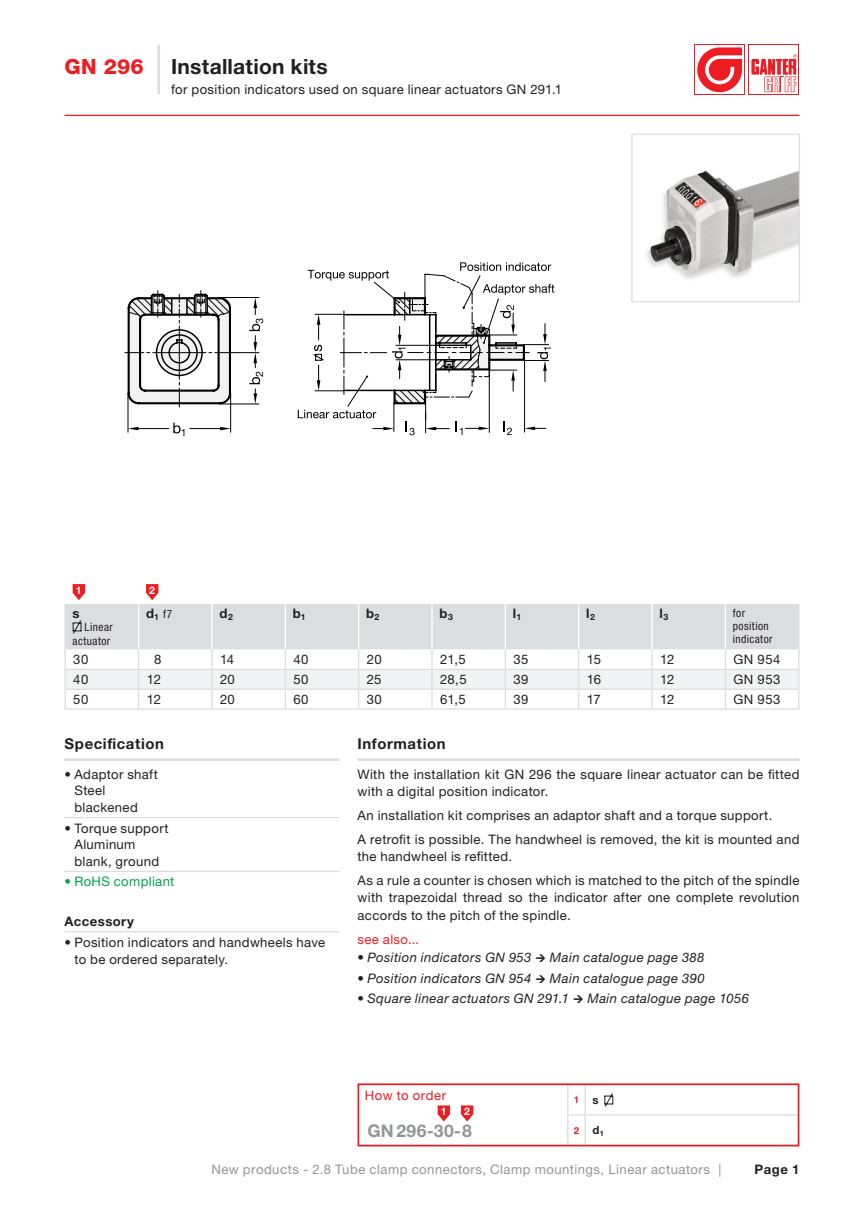
<style>
.page{position:relative;width:864px;height:1211px;background:#fff}
.page>*{position:absolute;margin:0;border:0;box-sizing:border-box;transform-origin:0 0}
.Produktname{font:700 21px "Helvetica Neue LTW1 G";letter-spacing:.01em;color:#231f20}
.Norm-Nummer{font:800 21px "Helvetica Neue LT Pro";color:#ee1d23}
.Norm-Nummer-2{font:700 17.5px "Helvetica Neue LTW1 G";letter-spacing:.03em;color:#939598}
.Ausführung_Kopf{font:700 14.88px "Helvetica Neue LTW1 G";letter-spacing:.04em;color:#231f20}
.Hinweis_Kopf{font:700 14.88px "Helvetica Neue LTW1 G";letter-spacing:.04em;color:#231f20}
.Hinweis_Text{font:13.12px/17.5px "Helvetica Neue LTW1 G";letter-spacing:.025em;color:#231f20}
.PunktAufzaehlung_ohn{font:italic 13.12px "Helvetica Neue LTW1 G";letter-spacing:.03em;color:#231f20}
.Tabelle_Inhalt{font:13.12px "Helvetica Neue LTW1 G";letter-spacing:.03em;color:#231f20}
.Kapitelname{font:13.12px "Helvetica Neue LTW1 G";letter-spacing:.035em;color:#939598}
.PunktAufzaehlung_mit{font:13.12px/16.6px "Helvetica Neue LTW1 G";letter-spacing:.025em;color:#231f20}
.PunktAufzaehlung_ohn-2{font:13.12px/16.6px "Helvetica Neue LTW1 G";letter-spacing:.025em;color:#231f20}
.Produktname-Unterzei{font:13.12px "Helvetica Neue LTW1 G";letter-spacing:.025em;color:#231f20}
.Tabelle_Kopf{font:700 13.12px "Helvetica Neue LTW1 G";color:#231f20}
.PunktAufzaehlung_ohn-3{font:13.12px "Helvetica Neue LTW1 G";letter-spacing:.025em;color:#00a54f}
.Hinweis_Siehe_Auch{font:13.12px "Helvetica Neue LTW1 G";letter-spacing:.03em;color:#ee1d23}
.Bestellbeispiel{font:13.12px "Helvetica Neue LTW1 G";letter-spacing:.035em;color:#ee1d23}
.Zubehör__Sonderausfü{font:700 13.12px "Helvetica Neue LTW1 G";letter-spacing:.035em;color:#231f20}
.Seitenzahl{font:700 13.12px "Helvetica Neue LTW1 G";color:#231f20}
.Tabelle_Kopf-2{font:condensed 11.38px/13.1px "Helvetica Neue LT Pro";letter-spacing:.035em;color:#231f20;text-align:right}
.Text_Tabelle{font:700 11.38px "Helvetica Neue LTW1 G";color:#231f20}
.t1{font:700 10.5px "Helvetica Neue LTW1 G";color:#fff}
.Rote_Ziffer{font:700 9.62px "Helvetica Neue LTW1 G";color:#ee1d23}
.s1{font-family:"Helvetica Neue LTW1 G";font-weight:700;font-stretch:normal;font-size:13.12px}
</style>
<div class="page">
<hr style="left:64px;top:115px;width:735px;height:1px;background:#ee1d23">
<svg style="left:694px;top:44px;width:50px;height:51px"></svg>
<div style="left:694px;top:45px;width:49px;height:49px;background:#fff"></div>
<svg style="left:697px;top:47px;width:44px;height:45px"></svg>
<div style="left:748px;top:44px;width:50px;height:51px;background:#ee1d23"></div>
<div style="left:749px;top:45px;width:49px;height:49px;background:#fff"></div>
<svg style="left:751px;top:54px;width:46px;height:38px"></svg>
<hr style="left:127px;top:393px;width:1px;height:39px;background:#000">
<svg style="left:128px;top:262px;width:426px;height:174px"></svg>
<svg style="left:126px;top:296px;width:399px;height:109px"></svg>
<hr style="left:64px;top:708px;width:74px;height:1px;background:#dcdddf">
<hr style="left:138px;top:708px;width:74px;height:1px;background:#dcdddf">
<hr style="left:212px;top:708px;width:73px;height:1px;background:#dcdddf">
<hr style="left:285px;top:708px;width:73px;height:1px;background:#dcdddf">
<hr style="left:358px;top:708px;width:74px;height:1px;background:#dcdddf">
<hr style="left:432px;top:708px;width:73px;height:1px;background:#dcdddf">
<hr style="left:505px;top:708px;width:73px;height:1px;background:#dcdddf">
<hr style="left:578px;top:708px;width:73px;height:1px;background:#dcdddf">
<hr style="left:651px;top:708px;width:74px;height:1px;background:#dcdddf">
<hr style="left:725px;top:708px;width:74px;height:1px;background:#dcdddf">
<svg style="left:64px;top:584px;width:735px;height:124px"></svg>
<hr style="left:357px;top:758px;width:442px;height:3px;background:#dcdddf">
<hr style="left:157px;top:45px;width:3px;height:29px;background:#dcdddf">
<hr style="left:157px;top:74px;width:3px;height:20px;background:#dcdddf">
<img style="left:647px;top:170px;width:150px;height:109px">
<div style="left:631px;top:134px;width:168px;height:168px;border:1px solid #dcdddf"></div>
<hr style="left:64px;top:816px;width:275px;height:2px;background:#dcdddf">
<hr style="left:64px;top:870px;width:275px;height:2px;background:#dcdddf">
<hr style="left:64px;top:758px;width:275px;height:3px;background:#dcdddf">
<hr style="left:64px;top:931px;width:275px;height:1px;background:#dcdddf">
<svg style="left:567px;top:1086px;width:18px;height:57px"></svg>
<hr style="left:585px;top:1114px;width:212px;height:1px;background:#dcdddf">
<div style="left:357px;top:1083px;width:442px;height:63px;border:2px solid #ee1d23"></div>
<svg style="left:437px;top:1105px;width:13px;height:16px"></svg>
<svg style="left:461px;top:1105px;width:12px;height:16px"></svg>
<svg style="left:604px;top:1093px;width:9px;height:13px"></svg>
<p class="Norm-Nummer" style="left:64px;top:54px;width:81px">GN 296</p>
<p class="Produktname" style="left:171px;top:54px;width:158px">Installation kits</p>
<p class="Produktname-Unterzei" style="left:171px;top:81px;width:392px">for position indicators used on square linear actuators GN 291.1</p>
<p class="t1" style="left:76px;top:584px;width:7px">1</p>
<p class="t1" style="left:149px;top:584px;width:7px">2</p>
<p class="Tabelle_Kopf" style="left:73px;top:605px;width:9px">s</p>
<p class="Tabelle_Kopf-2" style="left:73px;top:620px;width:42px">Linear actuator</p>
<p class="Tabelle_Kopf-2" style="left:146px;top:607px;width:28px"><span class="s1">d</span><sub>1</sub> f7</p>
<p class="Tabelle_Kopf" style="left:219px;top:605px;width:15px">d<sub>2</sub></p>
<p class="Tabelle_Kopf" style="left:292px;top:605px;width:14px">b<sub>1</sub></p>
<p class="Tabelle_Kopf" style="left:366px;top:605px;width:15px">b<sub>2</sub></p>
<p class="Tabelle_Kopf" style="left:439px;top:605px;width:15px">b<sub>3</sub></p>
<p class="Tabelle_Kopf" style="left:512px;top:605px;width:10px">l<sub>1</sub></p>
<p class="Tabelle_Kopf" style="left:586px;top:605px;width:10px">l<sub>2</sub></p>
<p class="Tabelle_Kopf" style="left:659px;top:605px;width:10px">l<sub>3</sub></p>
<p class="Tabelle_Kopf-2" style="left:732px;top:606px;width:41px;text-align:left">for position indicator</p>
<p class="Tabelle_Inhalt" style="left:73px;top:651px;width:17px">30</p>
<p class="Tabelle_Inhalt" style="left:154px;top:651px;width:9px">8</p>
<p class="Tabelle_Inhalt" style="left:220px;top:651px;width:16px">14</p>
<p class="Tabelle_Inhalt" style="left:293px;top:651px;width:17px">40</p>
<p class="Tabelle_Inhalt" style="left:366px;top:651px;width:16px">20</p>
<p class="Tabelle_Inhalt" style="left:440px;top:651px;width:27px">21,5</p>
<p class="Tabelle_Inhalt" style="left:513px;top:651px;width:17px">35</p>
<p class="Tabelle_Inhalt" style="left:586px;top:651px;width:16px">15</p>
<p class="Tabelle_Inhalt" style="left:660px;top:651px;width:16px">12</p>
<p class="Tabelle_Inhalt" style="left:733px;top:651px;width:48px">GN 954</p>
<p class="Tabelle_Inhalt" style="left:73px;top:671px;width:17px">40</p>
<p class="Tabelle_Inhalt" style="left:147px;top:671px;width:16px">12</p>
<p class="Tabelle_Inhalt" style="left:220px;top:671px;width:16px">20</p>
<p class="Tabelle_Inhalt" style="left:293px;top:671px;width:17px">50</p>
<p class="Tabelle_Inhalt" style="left:366px;top:671px;width:16px">25</p>
<p class="Tabelle_Inhalt" style="left:440px;top:671px;width:28px">28,5</p>
<p class="Tabelle_Inhalt" style="left:513px;top:671px;width:17px">39</p>
<p class="Tabelle_Inhalt" style="left:586px;top:671px;width:16px">16</p>
<p class="Tabelle_Inhalt" style="left:660px;top:671px;width:16px">12</p>
<p class="Tabelle_Inhalt" style="left:733px;top:671px;width:48px">GN 953</p>
<p class="Tabelle_Inhalt" style="left:73px;top:691px;width:17px">50</p>
<p class="Tabelle_Inhalt" style="left:147px;top:691px;width:16px">12</p>
<p class="Tabelle_Inhalt" style="left:220px;top:691px;width:16px">20</p>
<p class="Tabelle_Inhalt" style="left:293px;top:691px;width:17px">60</p>
<p class="Tabelle_Inhalt" style="left:366px;top:691px;width:17px">30</p>
<p class="Tabelle_Inhalt" style="left:440px;top:691px;width:27px">61,5</p>
<p class="Tabelle_Inhalt" style="left:513px;top:691px;width:17px">39</p>
<p class="Tabelle_Inhalt" style="left:586px;top:691px;width:16px">17</p>
<p class="Tabelle_Inhalt" style="left:660px;top:691px;width:16px">12</p>
<p class="Tabelle_Inhalt" style="left:733px;top:691px;width:48px">GN 953</p>
<p class="Ausführung_Kopf" style="left:64px;top:735px;width:101px">Specification</p>
<p class="PunktAufzaehlung_mit" style="left:74px;top:765px;width:85px;text-indent:-10px">• Adaptor shaft<br>Steel blackened</p>
<p class="PunktAufzaehlung_mit" style="left:74px;top:819px;width:96px;text-indent:-10px">• Torque support<br>Aluminum blank, ground</p>
<p class="PunktAufzaehlung_ohn-3" style="left:64px;top:873px;width:111px">• RoHS compliant</p>
<p class="Zubehör__Sonderausfü" style="left:64px;top:913px;width:71px">Accessory</p>
<p class="PunktAufzaehlung_ohn-2" style="left:74px;top:933px;width:252px;text-indent:-10px">• Position indicators and handwheels have to be ordered separately.</p>
<p class="Hinweis_Kopf" style="left:357px;top:735px;width:89px">Information</p>
<p class="Hinweis_Text" style="left:357px;top:765px;width:443px">With the installation kit GN 296 the square linear actuator can be fitted with a digital position indicator.</p>
<p class="Hinweis_Text" style="left:357px;top:806px;width:416px">An installation kit comprises an adaptor shaft and a torque support.</p>
<p class="Hinweis_Text" style="left:357px;top:830px;width:443px">A retrofit is possible. The handwheel is removed, the kit is mounted and the handwheel is refitted.</p>
<p class="Hinweis_Text" style="left:357px;top:871px;width:443px;text-align:justify">As a rule a counter is chosen which is matched to the pitch of the spindle with trapezoidal thread so the indicator after one complete revolution accords to the pitch of the spindle.</p>
<p class="Hinweis_Siehe_Auch" style="left:357px;top:930px;width:63px">see also...</p>
<p class="PunktAufzaehlung_ohn" style="left:357px;top:949px;width:348px">• Position indicators GN 953 → Main catalogue page 388</p>
<p class="PunktAufzaehlung_ohn" style="left:357px;top:970px;width:348px">• Position indicators GN 954 → Main catalogue page 390</p>
<p class="PunktAufzaehlung_ohn" style="left:357px;top:990px;width:393px">• Square linear actuators GN 291.1 → Main catalogue page 1056</p>
<p class="Bestellbeispiel" style="left:365px;top:1087px;width:83px">How to order</p>
<p class="t1" style="left:440px;top:1105px;width:7px">1</p>
<p class="t1" style="left:464px;top:1105px;width:7px">2</p>
<p class="Norm-Nummer-2" style="left:367px;top:1119px;width:106px">GN296-30-8</p>
<p class="Rote_Ziffer" style="left:573px;top:1093px;width:7px">1</p>
<p class="Text_Tabelle" style="left:592px;top:1093px;width:8px">s</p>
<p class="Rote_Ziffer" style="left:573px;top:1124px;width:7px">2</p>
<p class="Text_Tabelle" style="left:592px;top:1122px;width:13px">d<sub>1</sub></p>
<p class="Kapitelname" style="left:211px;top:1161px;width:500px">New products - 2.8 Tube clamp connectors, Clamp mountings, Linear actuators</p>
<p class="Kapitelname" style="left:718px;top:1161px;width:4px">|</p>
<p class="Seitenzahl" style="left:754px;top:1161px;width:46px">Page 1</p>
</div>
